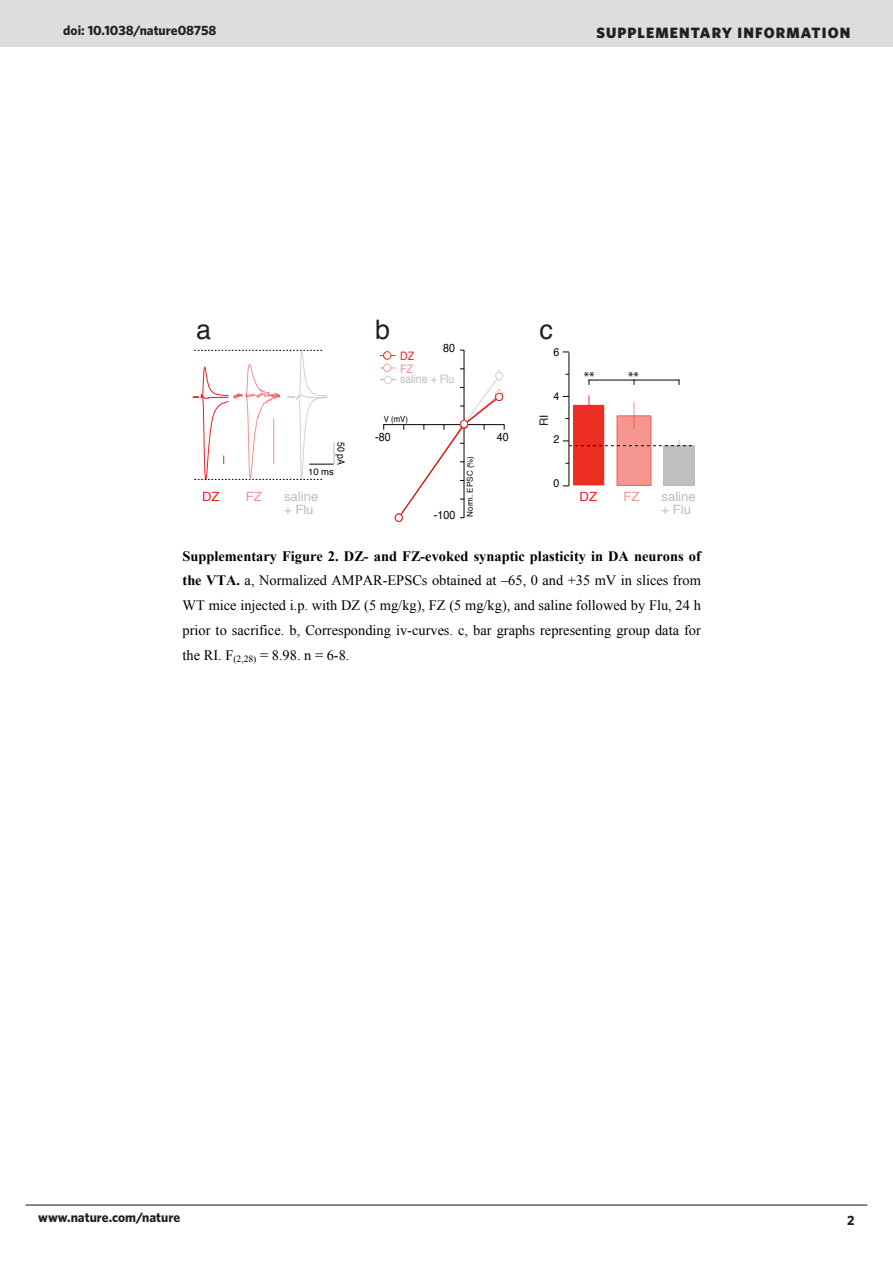
<style>
.page{position:relative;width:893px;height:1263px;background:#fff}
.page>*{position:absolute;margin:0;border:0;box-sizing:border-box;transform-origin:0 0}
.t1{font:26.85px "Helvetica";color:#231f20}
.t2{font:900 15px "Whitney";letter-spacing:.075em;color:#231f20}
.t3{font:14.4px/24.8px "Times New Roman";color:#000;text-align:justify}
.t4{font:700 13.5px "Whitney";color:#231f20}
.t5{font:13.35px "Myriad";color:#050504}
.t6{font:12.75px/12.8px "Helvetica";color:#bcbdc0}
.t7{font:12.75px "Helvetica";color:rgb(238 29 35/.5)}
.t8{font:12.75px "Helvetica";color:#ee1d23}
.t9{font:11.85px "Helvetica";color:#231f20}
.t10{font:11.7px "Helvetica";color:#050504;scale:.91 1}
.t11{font:11.7px "Helvetica";color:#bcbdc0;scale:.91 1}
.t12{font:11.7px "Helvetica";color:#ee1d23;scale:.91 1}
.t13{font:11.7px "Helvetica";color:rgb(238 29 35/.5);scale:.91 1}
.t14{font:11.1px "Helvetica";color:#050504;scale:.95 1}
.t15{font:10.05px "Helvetica";color:#050504;scale:.88 1}
.t16{font:9.3px "Helvetica";color:#050504}
.t17{font:8.4px "Helvetica";color:#050504;scale:.91 1}
.t18{font:8.1px "Helvetica";color:#050504}
.s1{font-weight:700}
</style>
<div class="page">
<hr style="left:26px;top:1204px;width:841px;height:1px;background:#231f20">
<div style="left:0;top:0;width:893px;height:47px;background:#dcdddf"></div>
<div style="left:383px;top:351px;width:8px;height:8px;border:1px solid #ee2e22;border-radius:50%"></div>
<div style="left:383px;top:364px;width:8px;height:8px;border:1px solid #ee2e22;border-radius:50%"></div>
<svg style="left:380px;top:352px;width:15px;height:6px"></svg>
<hr style="left:464px;top:350px;width:1px;height:168px;background:#050504">
<svg style="left:380px;top:365px;width:125px;height:154px"></svg>
<div style="left:395px;top:514px;width:8px;height:8px;background:#fff;border:1px solid #ee2123;border-radius:50%"></div>
<div style="left:460px;top:420px;width:8px;height:8px;background:#fff;border-radius:50%"></div>
<div style="left:460px;top:420px;width:8px;height:8px;border:1px solid #ee2123;border-radius:50%"></div>
<div style="left:496px;top:393px;width:7px;height:8px;background:#fff;border-radius:50%"></div>
<div style="left:495px;top:393px;width:8px;height:8px;border:1px solid #ee2123;border-radius:50%"></div>
<hr style="left:569px;top:352px;width:1px;height:134px;background:#050504">
<div style="left:664px;top:446px;width:30px;height:39px;background:#c2c1c1"></div>
<hr style="left:664px;top:485px;width:30px;height:1px;background:#bcbdc0">
<hr style="left:694px;top:446px;width:1px;height:39px;background:#bcbdc0">
<hr style="left:663px;top:446px;width:1px;height:39px;background:#bcbdc0">
<div style="left:617px;top:416px;width:34px;height:69px;background:#f69690"></div>
<svg style="left:634px;top:402px;width:1px;height:27px"></svg>
<div style="left:573px;top:405px;width:31px;height:80px;background:#ee2e22"></div>
<hr style="left:589px;top:380px;width:90px;height:1px;background:#050504">
<svg style="left:563px;top:440px;width:132px;height:10px"></svg>
<svg style="left:192px;top:349px;width:143px;height:131px"></svg>
<p class="t4" style="left:63px;top:22px;width:155px">doi: 10.1038/nature08758</p>
<p class="t2" style="left:596px;top:23px;width:255px">SUPPLEMENTARY INFORMATION</p>
<h1 class="t1" style="left:196px;top:309px;width:16px">a</h1>
<h1 class="t1" style="left:375px;top:309px;width:16px">b</h1>
<h1 class="t1" style="left:539px;top:309px;width:15px">c</h1>
<p class="t8" style="left:202px;top:487px;width:19px">DZ</p>
<p class="t15" style="left:349px;top:442px;width:28px;rotate:90deg">50 pA</p>
<p class="t16" style="left:308px;top:464px;width:27px">10 ms</p>
<p class="t7" style="left:246px;top:487px;width:18px">FZ</p>
<p class="t6" style="left:284px;top:491px;width:36px">saline + Flu</p>
<p class="t10" style="left:443px;top:339px;width:15px">80</p>
<p class="t12" style="left:400px;top:347px;width:17px">DZ</p>
<p class="t13" style="left:400px;top:359px;width:16px">FZ</p>
<p class="t11" style="left:400px;top:370px;width:61px">saline + Flu</p>
<p class="t17" style="left:384px;top:412px;width:28px">V (mV)</p>
<p class="t10" style="left:375px;top:427px;width:18px">-80</p>
<p class="t10" style="left:434px;top:506px;width:25px">-100</p>
<p class="t18" style="left:464px;top:517px;width:62px;rotate:-90deg">Norm. EPSC (%)</p>
<p class="t10" style="left:497px;top:427px;width:15px">40</p>
<p class="t14" style="left:553px;top:343px;width:8px">6</p>
<p class="t14" style="left:553px;top:388px;width:8px">4</p>
<p class="t9" style="left:535px;top:426px;width:13px;rotate:-90deg">RI</p>
<p class="t14" style="left:553px;top:431px;width:8px">2</p>
<p class="t14" style="left:553px;top:475px;width:8px">0</p>
<p class="t5" style="left:584px;top:370px;width:12px">**</p>
<p class="t5" style="left:628px;top:370px;width:12px">**</p>
<p class="t8" style="left:579px;top:487px;width:19px">DZ</p>
<p class="t7" style="left:623px;top:487px;width:18px">FZ</p>
<p class="t6" style="left:661px;top:491px;width:36px">saline + Flu</p>
<p class="t3" style="left:183px;top:543px;width:520px"><span class="s1">Supplementary Figure 2. DZ- and FZ-evoked synaptic plasticity in DA neurons of the VTA.</span> a, Normalized AMPAR-EPSCs obtained at –65, 0 and +35 mV in slices from WT mice injected i.p. with DZ (5 mg/kg), FZ (5 mg/kg), and saline followed by Flu, 24 h prior to sacrifice. b, Corresponding iv-curves. c, bar graphs representing group data for the RI. F<sub>(2,28)</sub> = 8.98. n = 6-8.</p>
<p class="t4" style="left:38px;top:1208px;width:143px">www.nature.com/nature</p>
<p class="t4" style="left:847px;top:1211px;width:9px">2</p>
</div>
